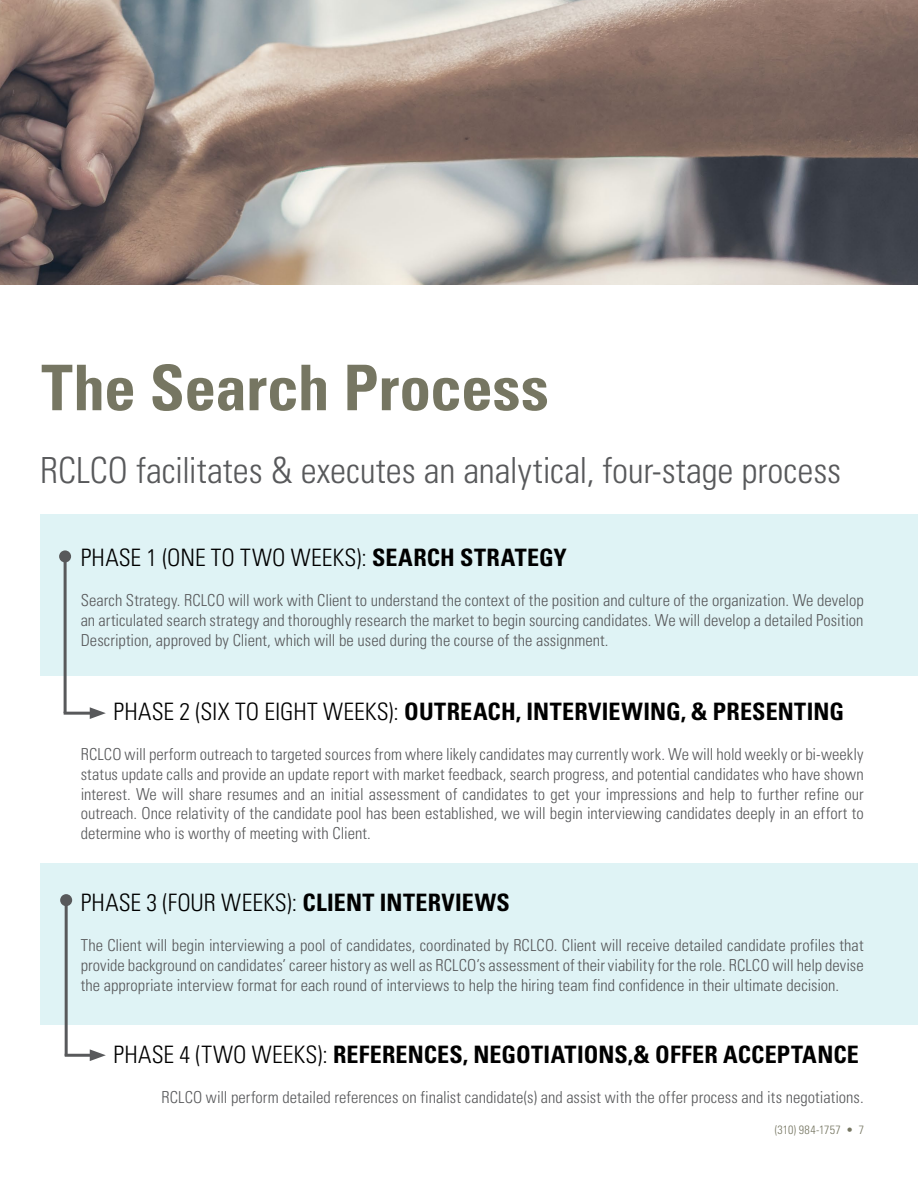
<style>
.page{position:relative;width:918px;height:1188px;background:#fff}
.page>*{position:absolute;margin:0;border:0;box-sizing:border-box;transform-origin:0 0}
.t1{font:700 condensed 63px "Univers";letter-spacing:-.005em;color:#767662}
.t2{font:300 condensed 36px "Univers";letter-spacing:-.005em;color:#58595b}
.t3{font:700 condensed 24px "Univers";letter-spacing:.005em;color:#000}
.t4{font:300 condensed 24px "Univers";color:#000}
.t5{font:300 condensed 16.5px/19.8px "Univers";color:#58595b;text-align:justify}
.t6{font:300 condensed 12px "Univers";letter-spacing:.02em;color:#767662}
.s1{font-weight:700}
.s2{font-weight:300}
</style>
<div class="page">
<img style="left:0;top:0;width:918px;height:284px">
<div style="left:40px;top:863px;width:878px;height:162px;background:#dff3f5"></div>
<div style="left:40px;top:514px;width:878px;height:162px;background:#dff3f5"></div>
<hr style="left:64px;top:556px;width:3px;height:157px;background:#58595b">
<div style="left:59px;top:550px;width:12px;height:12px;background:#58595b;border-radius:50%"></div>
<hr style="left:64px;top:712px;width:31px;height:3px;background:#58595b">
<svg style="left:90px;top:707px;width:16px;height:12px"></svg>
<hr style="left:65px;top:900px;width:3px;height:156px;background:#58595b">
<div style="left:60px;top:894px;width:12px;height:12px;background:#58595b;border-radius:50%"></div>
<hr style="left:65px;top:1054px;width:30px;height:3px;background:#58595b">
<svg style="left:90px;top:1049px;width:16px;height:12px"></svg>
<h1 class="t1" style="left:41px;top:349px;width:509px">The Search Process</h1>
<h2 class="t2" style="left:40px;top:448px;width:803px">RCLCO facilitates &amp; executes an analytical, four-stage process</h2>
<h3 class="t4" style="left:81px;top:543px;width:488px">PHASE 1 (ONE TO TWO WEEKS): <span class="s1">SEARCH STRATEGY</span></h3>
<p class="t5" style="left:81px;top:590px;width:785px">Search Strategy. RCLCO will work with Client to understand the context of the position and culture of the organization. We develop an articulated search strategy and thoroughly research the market to begin sourcing candidates. We will develop a detailed Position Description, approved by Client, which will be used during the course of the assignment.</p>
<h3 class="t3" style="left:114px;top:697px;width:732px"><span class="s2">PHASE 2 (SIX TO EIGHT WEEKS):</span> OUTREACH, INTERVIEWING, &amp; PRESENTING</h3>
<p class="t5" style="left:81px;top:744px;width:785px">RCLCO will perform outreach to targeted sources from where likely candidates may currently work. We will hold weekly or bi-weekly status update calls and provide an update report with market feedback, search progress, and potential candidates who have shown interest. We will share resumes and an initial assessment of candidates to get your impressions and help to further refine our outreach. Once relativity of the candidate pool has been established, we will begin interviewing candidates deeply in an effort to determine who is worthy of meeting with Client.</p>
<h3 class="t4" style="left:81px;top:888px;width:431px">PHASE 3 (FOUR WEEKS): <span class="s1">CLIENT INTERVIEWS</span></h3>
<p class="t5" style="left:81px;top:935px;width:785px">The Client will begin interviewing a pool of candidates, coordinated by RCLCO. Client will receive detailed candidate profiles that provide background on candidates’ career history as well as RCLCO’s assessment of their viability for the role. RCLCO will help devise the appropriate interview format for each round of interviews to help the hiring team find confidence in their ultimate decision.</p>
<h3 class="t3" style="left:114px;top:1040px;width:747px"><span class="s2">PHASE 4 (TWO WEEKS):</span> REFERENCES, NEGOTIATIONS,&amp; OFFER ACCEPTANCE</h3>
<p class="t5" style="left:161px;top:1087px;width:704px">RCLCO will perform detailed references on finalist candidate(s) and assist with the offer process and its negotiations.</p>
<p class="t6" style="left:775px;top:1123px;width:91px">(310) 984-1757 • 7</p>
</div>
